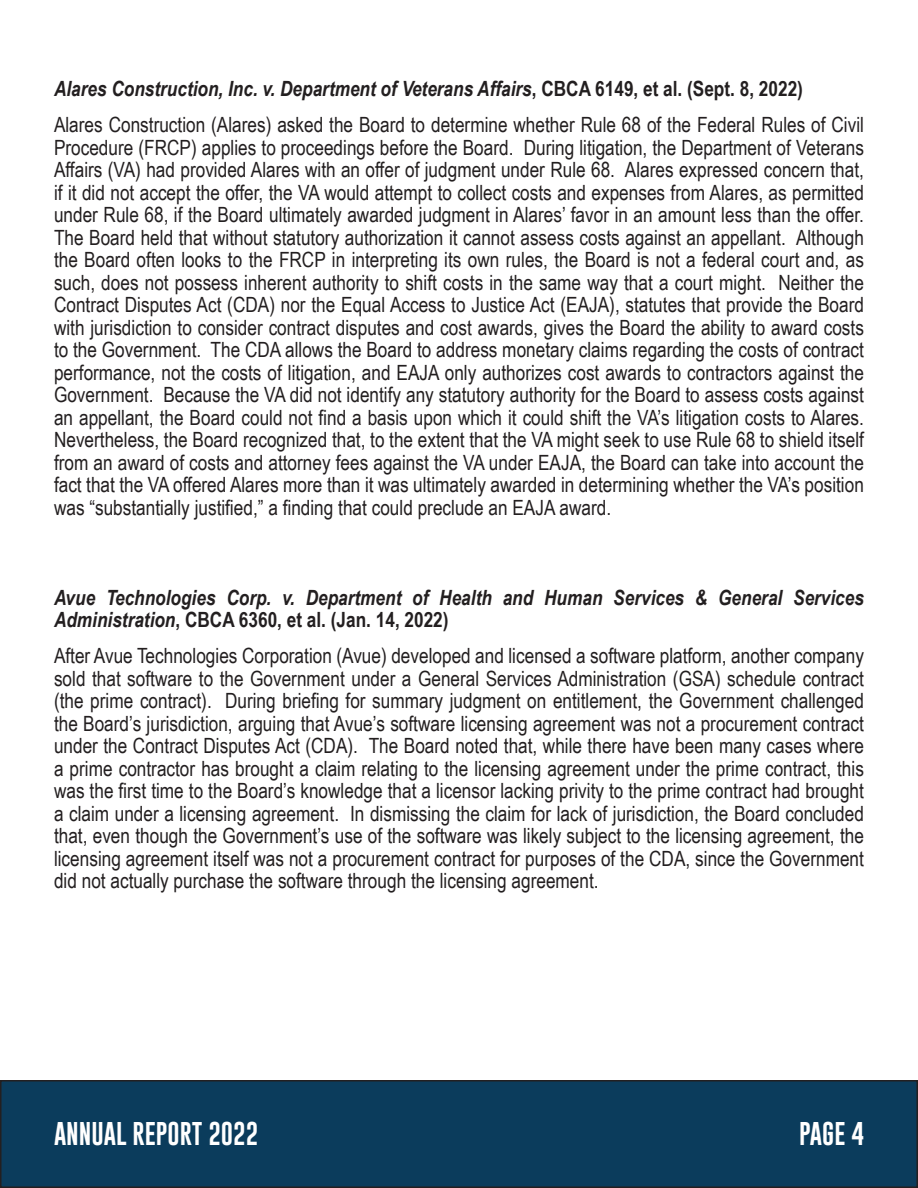
<style>
.page{position:relative;width:918px;height:1188px;background:#fff}
.page>*{position:absolute;margin:0;border:0;box-sizing:border-box;transform-origin:0 0}
.t1{font:24px "Gobold Uplow";color:#fff}
.t2{font:21px/22.5px "Arial Narrow";color:#231f20;text-align:justify}
.t3{font:italic 700 21px/22.5px "Arial Narrow";color:#231f20}
.s1{font-style:normal}
</style>
<div class="page">
<div style="left:1px;top:1081px;width:916px;height:106px;background:#0b3c5c"></div>
<div style="left:0;top:1080px;width:918px;height:108px;border:2px solid #231f20"></div>
<svg style="left:917px;top:1080px;width:1px;height:108px"></svg>
<p class="t3" style="left:54px;top:77px;width:751px">Alares Construction, Inc. v. Department of Veterans Affairs<span class="s1">, CBCA 6149, et al. (Sept. 8, 2022)</span></p>
<p class="t2" style="left:54px;top:113px;width:811px">Alares Construction (Alares) asked the Board to determine whether Rule 68 of the Federal Rules of Civil Procedure (FRCP) applies to proceedings before the Board. During litigation, the Department of Veterans Affairs (VA) had provided Alares with an offer of judgment under Rule 68. Alares expressed concern that, if it did not accept the offer, the VA would attempt to collect costs and expenses from Alares, as permitted under Rule 68, if the Board ultimately awarded judgment in Alares’ favor in an amount less than the offer.<br>The Board held that without statutory authorization it cannot assess costs against an appellant. Although the Board often looks to the FRCP in interpreting its own rules, the Board is not a federal court and, as such, does not possess inherent authority to shift costs in the same way that a court might. Neither the Contract Disputes Act (CDA) nor the Equal Access to Justice Act (EAJA), statutes that provide the Board with jurisdiction to consider contract disputes and cost awards, gives the Board the ability to award costs to the Government. The CDA allows the Board to address monetary claims regarding the costs of contract performance, not the costs of litigation, and EAJA only authorizes cost awards to contractors against the Government. Because the VA did not identify any statutory authority for the Board to assess costs against an appellant, the Board could not find a basis upon which it could shift the VA’s litigation costs to Alares.<br>Nevertheless, the Board recognized that, to the extent that the VA might seek to use Rule 68 to shield itself from an award of costs and attorney fees against the VA under EAJA, the Board can take into account the fact that the VA offered Alares more than it was ultimately awarded in determining whether the VA’s position was “substantially justified,” a finding that could preclude an EAJA award.</p>
<p class="t3" style="left:54px;top:585px;width:812px">Avue Technologies Corp. v. Department of Health and Human Services &amp; General Services<br>Administration<span class="s1">, CBCA 6360, et al. (Jan. 14, 2022)</span></p>
<p class="t2" style="left:54px;top:644px;width:812px">After Avue Technologies Corporation (Avue) developed and licensed a software platform, another company sold that software to the Government under a General Services Administration (GSA) schedule contract (the prime contract). During briefing for summary judgment on entitlement, the Government challenged the Board’s jurisdiction, arguing that Avue’s software licensing agreement was not a procurement contract under the Contract Disputes Act (CDA). The Board noted that, while there have been many cases where a prime contractor has brought a claim relating to the licensing agreement under the prime contract, this was the first time to the Board’s knowledge that a licensor lacking privity to the prime contract had brought a claim under a licensing agreement. In dismissing the claim for lack of jurisdiction, the Board concluded that, even though the Government’s use of the software was likely subject to the licensing agreement, the licensing agreement itself was not a procurement contract for purposes of the CDA, since the Government did not actually purchase the software through the licensing agreement.</p>
<p class="t1" style="left:54px;top:1114px;width:206px">ANNUAL REPORT 2022</p>
<p class="t1" style="left:799px;top:1114px;width:66px">PAGE 4</p>
</div>
